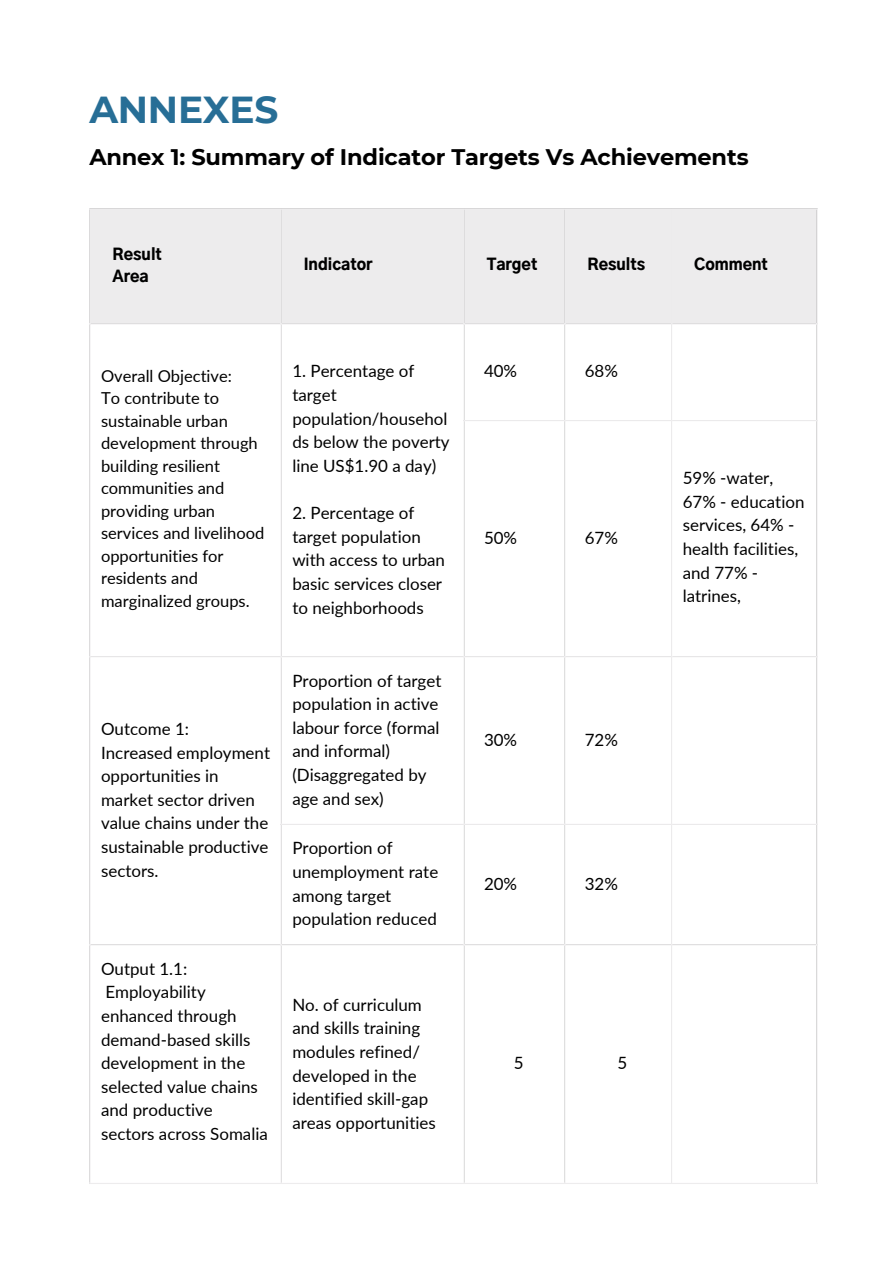
<style>
.page{position:relative;width:893px;height:1264px;background:#fff}
.page>*{position:absolute;margin:0;border:0;box-sizing:border-box;transform-origin:0 0}
.t1{font:700 37.5px "Montserrat";letter-spacing:-.005em;color:#276e96}
.t2{font:700 22.5px "Montserrat";letter-spacing:-.005em;color:#000}
.t3{font:16.95px/23.7px "Lato";color:#000}
.t4{font:16.5px/22.5px "Lato";color:#000}
.t5{font:900 15.45px "Gothic A1";color:#000}
</style>
<div class="page">
<div style="left:90px;top:209px;width:726px;height:114px;background:#edeced"></div>
<hr style="left:89px;top:209px;width:1px;height:973px;background:#edeced">
<hr style="left:280px;top:209px;width:2px;height:973px;background:#edeced">
<hr style="left:463px;top:209px;width:1px;height:973px;background:#edeced">
<hr style="left:564px;top:209px;width:1px;height:973px;background:#edeced">
<hr style="left:671px;top:209px;width:1px;height:973px;background:#edeced">
<hr style="left:816px;top:209px;width:1px;height:973px;background:#edeced">
<hr style="left:89px;top:208px;width:728px;height:1px;background:#edeced">
<hr style="left:89px;top:323px;width:728px;height:1px;background:#edeced">
<hr style="left:463px;top:420px;width:354px;height:1px;background:#edeced">
<hr style="left:89px;top:656px;width:728px;height:1px;background:#edeced">
<hr style="left:280px;top:823px;width:537px;height:2px;background:#edeced">
<hr style="left:89px;top:944px;width:728px;height:1px;background:#edeced">
<hr style="left:89px;top:1182px;width:728px;height:1px;background:#edeced">
<h1 class="t1" style="left:89px;top:87px;width:190px">ANNEXES</h1>
<p class="t2" style="left:89px;top:143px;width:660px">Annex 1: Summary of Indicator Targets Vs Achievements</p>
<p class="t5" style="left:112px;top:248px;width:51px">Result</p>
<p class="t5" style="left:112px;top:269px;width:38px">Area</p>
<p class="t5" style="left:304px;top:258px;width:70px">Indicator</p>
<p class="t5" style="left:486px;top:258px;width:52px">Target</p>
<p class="t5" style="left:587px;top:258px;width:59px">Results</p>
<p class="t5" style="left:694px;top:258px;width:75px">Comment</p>
<p class="t4" style="left:101px;top:364px;width:132px">Overall Objective:</p>
<p class="t4" style="left:101px;top:386px;width:128px">To contribute to sustainable urban</p>
<p class="t4" style="left:101px;top:431px;width:158px">development through building resilient communities and providing urban</p>
<p class="t4" style="left:101px;top:521px;width:165px">services and livelihood opportunities for residents and marginalized groups.</p>
<p class="t3" style="left:292px;top:359px;width:159px">1. Percentage of target population/househol ds below the poverty line US$1.90 a day)</p>
<p class="t3" style="left:292px;top:500px;width:154px">2. Percentage of target population with access to urban basic services closer to neighborhoods</p>
<p class="t3" style="left:101px;top:716px;width:89px">Outcome 1:</p>
<p class="t3" style="left:101px;top:740px;width:170px">Increased employment opportunities in market sector driven value chains under the sustainable productive sectors.</p>
<p class="t3" style="left:101px;top:956px;width:88px">Output 1.1:</p>
<p class="t3" style="left:101px;top:979px;width:168px">Employability enhanced through demand-based skills development in the selected value chains and productive sectors across Somalia</p>
<p class="t3" style="left:292px;top:668px;width:150px">Proportion of target population in active labour force (formal and informal) (Disaggregated by age and sex)</p>
<p class="t3" style="left:292px;top:835px;width:147px">Proportion of unemployment rate among target population reduced</p>
<p class="t3" style="left:292px;top:992px;width:145px">No. of curriculum and skills training modules refined/ developed in the identified skill-gap areas opportunities</p>
<p class="t3" style="left:484px;top:359px;width:35px">40%</p>
<p class="t3" style="left:584px;top:359px;width:35px">68%</p>
<p class="t3" style="left:484px;top:525px;width:35px">50%</p>
<p class="t3" style="left:584px;top:525px;width:35px">67%</p>
<p class="t3" style="left:484px;top:727px;width:35px">30%</p>
<p class="t3" style="left:584px;top:727px;width:35px">72%</p>
<p class="t3" style="left:484px;top:871px;width:35px">20%</p>
<p class="t3" style="left:584px;top:871px;width:35px">32%</p>
<p class="t3" style="left:514px;top:1050px;width:11px">5</p>
<p class="t3" style="left:617px;top:1050px;width:11px">5</p>
<p class="t3" style="left:682px;top:466px;width:92px">59% -water,</p>
<p class="t3" style="left:682px;top:489px;width:123px">67% - education services, 64% - health facilities, and 77% - latrines,</p>
</div>
